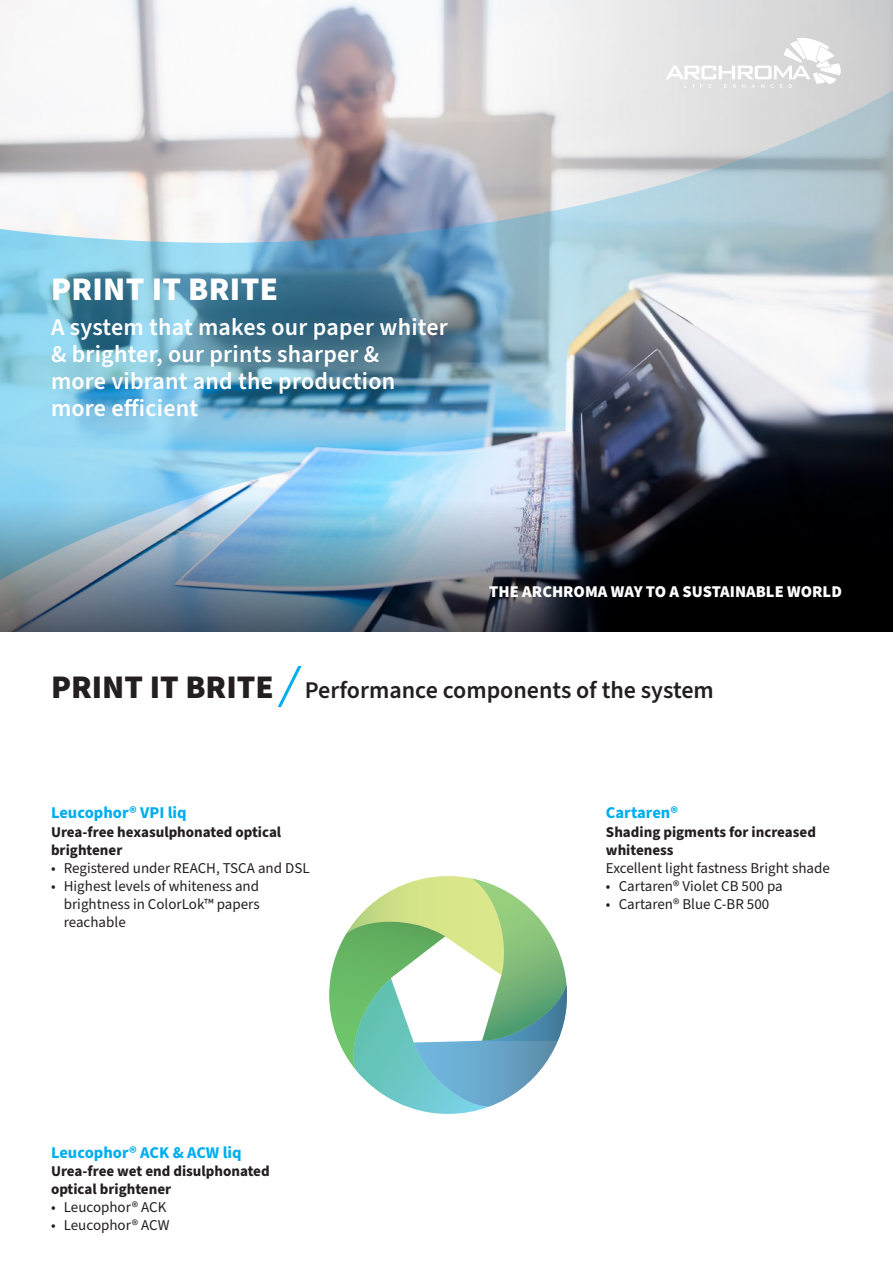
<style>
.page{position:relative;width:893px;height:1263px;background:#fff}
.page>*{position:absolute;margin:0;border:0;box-sizing:border-box;transform-origin:0 0}
.t1{font:900 33px "Source Sans Pro";letter-spacing:.01em;color:#fff}
.t2{font:600 24px/27px "Source Sans Pro";letter-spacing:.01em;color:#fff}
.t3{font:600 24px "Source Sans Pro";color:#231f20}
.t4{font:700 16.5px "Source Sans Pro";color:#00aeef}
.t5{font:900 16.5px "Source Sans Pro";color:#fff}
.t6{font:15px/18px "Source Sans Pro";color:#231f20;text-align:justify}
.t7{font:700 15px/18px "Source Sans Pro";color:#231f20}
.s1{font-weight:900;font-size:33px}
</style>
<div class="page">
<img style="left:0;top:0;width:486px;height:83px">
<img style="left:0;top:83px;width:486px;height:353px">
<svg style="left:486px;top:0;width:407px;height:436px"></svg>
<svg style="left:666px;top:38px;width:175px;height:50px"></svg>
<img style="left:0;top:436px;width:893px;height:195px">
<svg style="left:278px;top:666px;width:24px;height:41px"></svg>
<svg style="left:329px;top:876px;width:238px;height:238px"></svg>
<h1 class="t1" style="left:51px;top:266px;width:228px">PRINT IT BRITE</h1>
<h2 class="t2" style="left:51px;top:315px;width:398px">A system that makes our paper whiter &amp; brighter, our prints sharper &amp;<br>more vibrant and the production more efficient</h2>
<p class="t5" style="left:489px;top:581px;width:354px">THE ARCHROMA WAY TO A SUSTAINABLE WORLD</p>
<h2 class="t3" style="left:51px;top:674px;width:664px"><span class="s1">PRINT IT BRITE</span> Performance components of the system</h2>
<p class="t4" style="left:51px;top:802px;width:137px">Leucophor® VPI liq</p>
<p class="t7" style="left:51px;top:823px;width:232px">Urea-free hexasulphonated optical brightener</p>
<p class="t6" style="left:51px;top:859px;width:260px">• Registered under REACH, TSCA and DSL</p>
<p class="t6" style="left:64px;top:877px;width:197px;text-indent:-13px">• Highest levels of whiteness and brightness in ColorLok™ papers reachable</p>
<p class="t4" style="left:51px;top:1141px;width:192px">Leucophor® ACK &amp; ACW liq</p>
<p class="t7" style="left:51px;top:1162px;width:220px">Urea-free wet end disulphonated optical brightener</p>
<p class="t6" style="left:51px;top:1198px;width:117px">• Leucophor® ACK</p>
<p class="t6" style="left:51px;top:1216px;width:120px">• Leucophor® ACW</p>
<p class="t4" style="left:606px;top:802px;width:74px">Cartaren®</p>
<p class="t7" style="left:606px;top:823px;width:212px">Shading pigments for increased whiteness</p>
<p class="t6" style="left:606px;top:859px;width:225px">Excellent light fastness Bright shade</p>
<p class="t6" style="left:606px;top:877px;width:178px">• Cartaren® Violet CB 500 pa</p>
<p class="t6" style="left:606px;top:895px;width:165px">• Cartaren® Blue C-BR 500</p>
</div>
